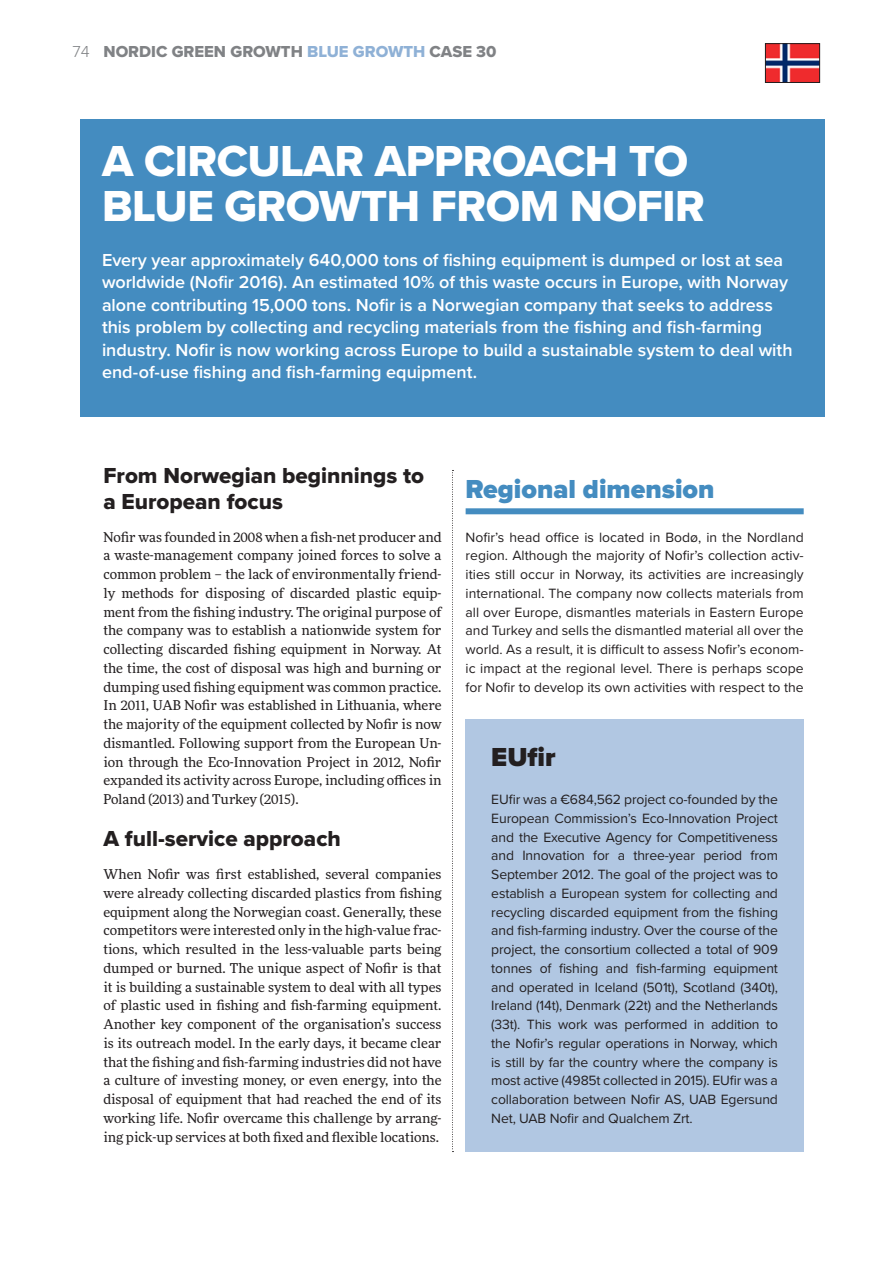
<style>
.page{position:relative;width:893px;height:1263px;background:#fff}
.page>*{position:absolute;margin:0;border:0;box-sizing:border-box;transform-origin:0 0}
.chapter_otsikko{font:45px/45px "Proxima Nova Extrabld";letter-spacing:-.01em;color:#fff}
.Regional_Dimensions{font:900 27px "Proxima Nova";color:#448cc0}
.more-pikkuotsikko{font:900 27px "Proxima Nova";color:#231f20}
.väliotsikko{font:22.5px/25.5px "Proxima Nova Extrabld";color:#231f20}
.Theme_ingressi{font:600 18px/22.5px "Proxima Nova";color:#fff}
.Leipis-sis{font:16.5px "Proxima Nova Extrabld";color:#808285}
.asides{font:13.95px/18.8px "Proxima Nova";letter-spacing:-.005em;color:#231f20;text-align:justify}
.leipis{font:13.5px/18.8px "More Pro";color:#231f20;text-align:justify}
.s1{font-family:"Proxima Nova";font-weight:300}
.s2{color:#8fb1d6}
</style>
<div class="page">
<div style="left:81px;top:119px;width:744px;height:298px;background:#448cc0"></div>
<div style="left:466px;top:508px;width:338px;height:6px;background:#448cc0"></div>
<div style="left:466px;top:719px;width:338px;height:433px;background:#b1c7e2"></div>
<img style="left:767px;top:45px;width:51px;height:36px">
<div style="left:765px;top:43px;width:55px;height:40px;border:1px solid #231f20"></div>
<svg style="left:452px;top:470px;width:1px;height:682px"></svg>
<p class="Leipis-sis" style="left:73px;top:41px;width:425px"><span class="s1">74</span> NORDIC GREEN GROWTH <span class="s2">BLUE GROWTH</span> CASE 30</p>
<p class="chapter_otsikko" style="left:102px;top:141px;width:604px">A CIRCULAR APPROACH TO<br>BLUE GROWTH FROM NOFIR</p>
<p class="Theme_ingressi" style="left:102px;top:249px;width:692px">Every year approximately 640,000 tons of fishing equipment is dumped or lost at sea worldwide (Nofir 2016). An estimated 10% of this waste occurs in Europe, with Norway alone contributing 15,000 tons. Nofir is a Norwegian company that seeks to address this problem by collecting and recycling materials from the fishing and fish-farming industry. Nofir is now working across Europe to build a sustainable system to deal with end-of-use fishing and fish-farming equipment.</p>
<p class="väliotsikko" style="left:103px;top:464px;width:322px">From Norwegian beginnings to a European focus</p>
<p class="leipis" style="left:103px;top:527px;width:340px">Nofir was founded in 2008 when a fish-net producer and a waste-management company joined forces to solve a common problem – the lack of environmentally friend&shy;ly methods for disposing of discarded plastic equip&shy;ment from the fishing industry. The original purpose of the company was to establish a nationwide system for collecting discarded fishing equipment in Norway. At the time, the cost of disposal was high and burning or dumping used fishing equipment was common practice.<br>In 2011, UAB Nofir was established in Lithuania, where the majority of the equipment collected by Nofir is now dismantled. Following support from the European Un&shy;ion through the Eco-Innovation Project in 2012, Nofir expanded its activity across Europe, including offices in Poland (2013) and Turkey (2015).</p>
<p class="väliotsikko" style="left:103px;top:827px;width:239px">A full-service approach</p>
<p class="leipis" style="left:103px;top:864px;width:340px">When Nofir was first established, several companies were already collecting discarded plastics from fishing equipment along the Norwegian coast. Generally, these competitors were interested only in the high-value frac&shy;tions, which resulted in the less-valuable parts being dumped or burned. The unique aspect of Nofir is that it is building a sustainable system to deal with all types of plastic used in fishing and fish-farming equipment.<br>Another key component of the organisation’s success is its outreach model. In the early days, it became clear that the fishing and fish-farming industries did not have a culture of investing money, or even energy, into the disposal of equipment that had reached the end of its working life. Nofir overcame this challenge by arrang&shy;ing pick-up services at both fixed and flexible locations.</p>
<p class="Regional_Dimensions" style="left:466px;top:473px;width:250px">Regional dimension</p>
<p class="asides" style="left:466px;top:528px;width:340px">Nofir’s head office is located in Bodø, in the Nordland region. Although the majority of Nofir’s collection activ&shy;ities still occur in Norway, its activities are increasingly international. The company now collects materials from all over Europe, dismantles materials in Eastern Europe and Turkey and sells the dismantled material all over the world. As a result, it is difficult to assess Nofir’s econom&shy;ic impact at the regional level. There is perhaps scope for Nofir to develop its own activities with respect to the</p>
<p class="more-pikkuotsikko" style="left:491px;top:740px;width:66px">EUfir</p>
<p class="asides" style="left:491px;top:790px;width:288px">EUfir was a €684,562 project co-founded by the European Commission’s Eco-Innovation Project and the Executive Agency for Competitiveness and Innovation for a three-year period from September 2012. The goal of the project was to establish a European system for collecting and recycling discarded equipment from the fishing and fish-farming industry. Over the course of the project, the consortium collected a total of 909 tonnes of fishing and fish-farming equipment and operated in Iceland (501t), Scotland (340t), Ireland (14t), Denmark (22t) and the Netherlands (33t). This work was performed in addition to the Nofir’s regular operations in Norway, which is still by far the country where the company is most active (4985t collected in 2015). EUfir was a collaboration between Nofir AS, UAB Egersund Net, UAB Nofir and Qualchem Zrt.</p>
</div>
